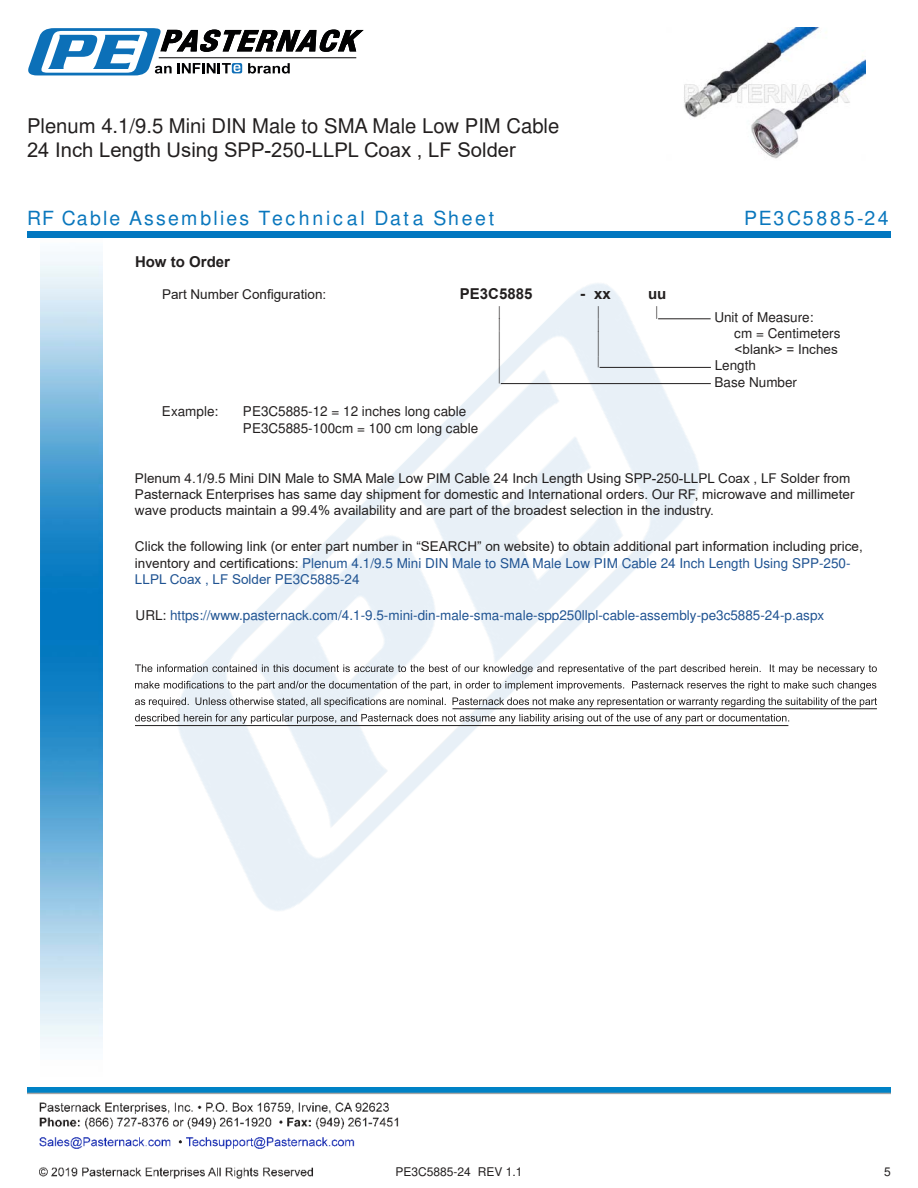
<style>
.page{position:relative;width:918px;height:1188px;background:#fff}
.page>*{position:absolute;margin:0;border:0;box-sizing:border-box;transform-origin:0 0}
.t1{font:30px "Arial";color:#221f1f;scale:.33 1}
.t2{font:26.85px "Arial";color:#221f1f;scale:.37 1}
.t3{font:25.8px "Arial";color:#221f1f;scale:.39 1}
.t4{font:20.25px/24.3px "Arial";color:#221f1f}
.t5{font:900 19.5px "Arial";letter-spacing:.12em;color:#0a77bd}
.t6{font:900 19.5px "Arial";letter-spacing:.14em;color:#0a77bd}
.t7{font:700 15px "Arial";color:#221f1f}
.t8{font:700 15px "Arial";color:#221f1f;scale:1.04 1}
.t9{font:13.5px/16.2px "Arial";color:#221f1f}
.t10{font:13.5px "Arial";color:#1f5392}
.t11{font:13.5px "Arial";color:#221f1f;scale:.75 1}
.t12{font:12px "Arial";color:#221f1f}
.t13{font:11.25px "Arial";color:#221f1f;scale:.86 1}
.s1{color:#1f5392}
.s2{color:#221f1f}
</style>
<div class="page">
<img style="left:39px;top:1102px;width:360px;height:77px">
<img style="left:102px;top:254px;width:719px;height:716px">
<img style="left:27px;top:1088px;width:864px;height:7px">
<img style="left:40px;top:237px;width:62px;height:811px">
<div style="left:27px;top:231px;width:864px;height:6px;background:#0177c0"></div>
<svg style="left:28px;top:28px;width:336px;height:47px"></svg>
<hr style="left:658px;top:318px;width:53px;height:1px;background:#221f1f">
<hr style="left:600px;top:367px;width:111px;height:1px;background:#221f1f">
<hr style="left:501px;top:383px;width:210px;height:1px;background:#221f1f">
<svg style="left:135px;top:664px;width:742px;height:10px"></svg>
<svg style="left:135px;top:681px;width:741px;height:10px"></svg>
<svg style="left:135px;top:697px;width:742px;height:10px"></svg>
<svg style="left:135px;top:714px;width:654px;height:10px"></svg>
<hr style="left:453px;top:708px;width:424px;height:1px;background:#221f1f">
<hr style="left:135px;top:725px;width:653px;height:1px;background:#221f1f">
<img style="left:684px;top:27px;width:182px;height:132px">
<h3 class="t4" style="left:27px;top:115px;width:534px">Plenum 4.1/9.5 Mini DIN Male to SMA Male Low PIM Cable<br>24 Inch Length Using SPP-250-LLPL Coax , LF Solder</h3>
<h3 class="t5" style="left:27px;top:207px;width:469px">RF Cable Assemblies Technical Data Sheet</h3>
<h3 class="t6" style="left:744px;top:207px;width:146px">PE3C5885-24</h3>
<p class="t7" style="left:135px;top:252px;width:97px">How to Order</p>
<p class="t9" style="left:162px;top:286px;width:166px">Part Number Con昀椀guration:</p>
<p class="t7" style="left:460px;top:283px;width:74px">PE3C5885</p>
<p class="t8" style="left:580px;top:285px;width:31px">- xx</p>
<p class="t7" style="left:648px;top:283px;width:20px">uu</p>
<p class="t11" style="left:498px;top:306px;width:5px">|</p>
<p class="t11" style="left:597px;top:306px;width:5px">|</p>
<p class="t11" style="left:656px;top:306px;width:5px">|</p>
<p class="t9" style="left:714px;top:310px;width:101px">Unit of Measure:</p>
<p class="t11" style="left:498px;top:318px;width:5px">|</p>
<p class="t11" style="left:597px;top:319px;width:5px">|</p>
<p class="t9" style="left:734px;top:326px;width:108px">cm = Centimeters</p>
<h1 class="t1" style="left:498px;top:331px;width:9px">|</h1>
<h2 class="t2" style="left:597px;top:331px;width:9px">|</h2>
<p class="t9" style="left:735px;top:341px;width:105px">&lt;blank&gt; = Inches</p>
<p class="t13" style="left:597px;top:357px;width:4px">|</p>
<p class="t9" style="left:715px;top:359px;width:43px">Length</p>
<h3 class="t3" style="left:498px;top:359px;width:8px">|</h3>
<p class="t9" style="left:715px;top:375px;width:84px">Base Number</p>
<p class="t9" style="left:162px;top:405px;width:58px">Example:</p>
<p class="t9" style="left:243px;top:405px;width:237px">PE3C5885-12 = 12 inches long cable<br>PE3C5885-100cm = 100 cm long cable</p>
<p class="t9" style="left:135px;top:470px;width:721px">Plenum 4.1/9.5 Mini DIN Male to SMA Male Low PIM Cable 24 Inch Length Using SPP-250-LLPL Coax , LF Solder from<br>Pasternack Enterprises has same day shipment for domestic and International orders. Our RF, microwave and millimeter wave products maintain a 99.4% availability and are part of the broadest selection in the industry.</p>
<p class="t9" style="left:135px;top:538px;width:729px">Click the following link (or enter part number in “SEARCH” on website) to obtain additional part information including price, inventory and certi昀椀cations: <span class="s1">Plenum 4.1/9.5 Mini DIN Male to SMA Male Low PIM Cable 24 Inch Length Using SPP-250-<br>LLPL Coax , LF Solder PE3C5885-24</span></p>
<p class="t10" style="left:136px;top:610px;width:690px"><span class="s2">URL:</span> https://www.pasternack.com/4.1-9.5-mini-din-male-sma-male-spp250llpl-cable-assembly-pe3c5885-24-p.aspx</p>
<p class="t12" style="left:396px;top:1167px;width:128px">PE3C5885-24 REV 1.1</p>
<p class="t12" style="left:884px;top:1167px;width:8px">5</p>
</div>
